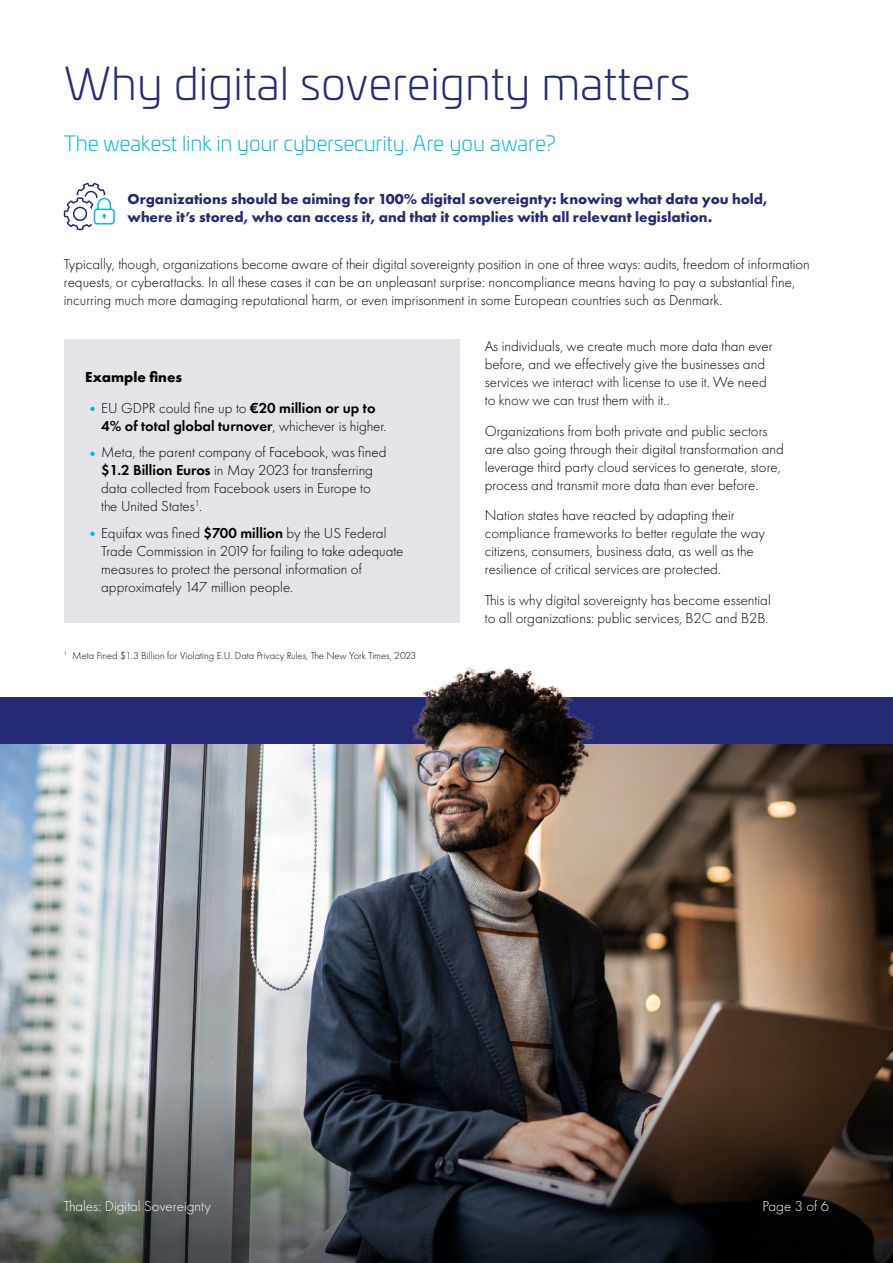
<style>
.page{position:relative;width:893px;height:1263px;background:#fff}
.page>*{position:absolute;margin:0;border:0;box-sizing:border-box;transform-origin:0 0}
.t1{font:300 45px "Univia Pro";color:#242a75}
.t2{font:300 21px "Univia Pro";letter-spacing:-.01em;color:#0bd}
.t3{font:300 15px/18px "Futura PT";color:#000}
.t4{font:700 15px/18px "Futura PT";color:#242a75}
.t5{font:600 15px/18px "Futura PT";color:#000}
.t6{font:300 15px "Futura PT";color:#fff}
.t7{font:700 15px "Futura PT";color:#000}
.t8{font:300 10.5px "Futura PT";color:#000}
.s1{font-weight:400;color:#00b4dd}
.s2{font-weight:300}
.s3{font-weight:600}
</style>
<div class="page">
<img style="left:0;top:744px;width:893px;height:330px">
<img style="left:0;top:1074px;width:893px;height:189px">
<div style="left:64px;top:339px;width:395px;height:284px;background:#e4e4e8"></div>
<svg style="left:63px;top:182px;width:52px;height:49px"></svg>
<div style="left:0;top:697px;width:893px;height:47px;background:#242a75"></div>
<img style="left:395px;top:667px;width:216px;height:207px">
<h1 class="t1" style="left:64px;top:51px;width:628px">Why digital sovereignty matters</h1>
<h2 class="t2" style="left:64px;top:128px;width:494px">The weakest link in your cybersecurity. Are you aware?</h2>
<p class="t4" style="left:128px;top:189px;width:642px">Organizations should be aiming for 100% digital sovereignty: knowing what data you hold, where it’s stored, who can access it, and that it complies with all relevant legislation.</p>
<p class="t3" style="left:64px;top:255px;width:748px">Typically, though, organizations become aware of their digital sovereignty position in one of three ways: audits, freedom of information requests, or cyberattacks. In all these cases it can be an unpleasant surprise: noncompliance means having to pay a substantial fine, incurring much more damaging reputational harm, or even imprisonment in some European countries such as Denmark.</p>
<p class="t3" style="left:485px;top:337px;width:289px">As individuals, we create much more data than ever before, and we effectively give the businesses and services we interact with license to use it. We need to know we can trust them with it..</p>
<p class="t3" style="left:485px;top:422px;width:301px">Organizations from both private and public sectors are also going through their digital transformation and leverage third party cloud services to generate, store, process and transmit more data than ever before.</p>
<p class="t3" style="left:485px;top:506px;width:282px">Nation states have reacted by adapting their compliance frameworks to better regulate the way citizens, consumers, business data, as well as the resilience of critical services are protected.</p>
<p class="t3" style="left:485px;top:591px;width:287px">This is why digital sovereignty has become essential to all organizations: public services, B2C and B2B.</p>
<p class="t7" style="left:85px;top:367px;width:99px">Example fines</p>
<p class="t5" style="left:101px;top:399px;width:287px;text-indent:-16px"><span class="s1">•</span><span class="s2">EU GDPR could fine up to</span> €20 million or up to<br>4% of total global turnover<span class="s2">, whichever is higher.</span></p>
<p class="t3" style="left:101px;top:443px;width:287px;text-indent:-16px"><span class="s1">•</span>Meta, the parent company of Facebook, was fined <span class="s3">$1.2 Billion Euros</span> in May 2023 for transferring data collected from Facebook users in Europe to the United States<sup>1</sup>.</p>
<p class="t3" style="left:101px;top:524px;width:304px;text-indent:-16px"><span class="s1">•</span>Equifax was fined <span class="s3">$700 million</span> by the US Federal Trade Commission in 2019 for failing to take adequate measures to protect the personal information of approximately 147 million people.</p>
<p class="t8" style="left:64px;top:649px;width:354px"><sup>1</sup> Meta Fined $1.3 Billion for Violating E.U. Data Privacy Rules, The New York Times, 2023</p>
<p class="t6" style="left:64px;top:1197px;width:149px">Thales: Digital Sovereignty</p>
<p class="t6" style="left:762px;top:1197px;width:68px">Page 3 of 6</p>
</div>
